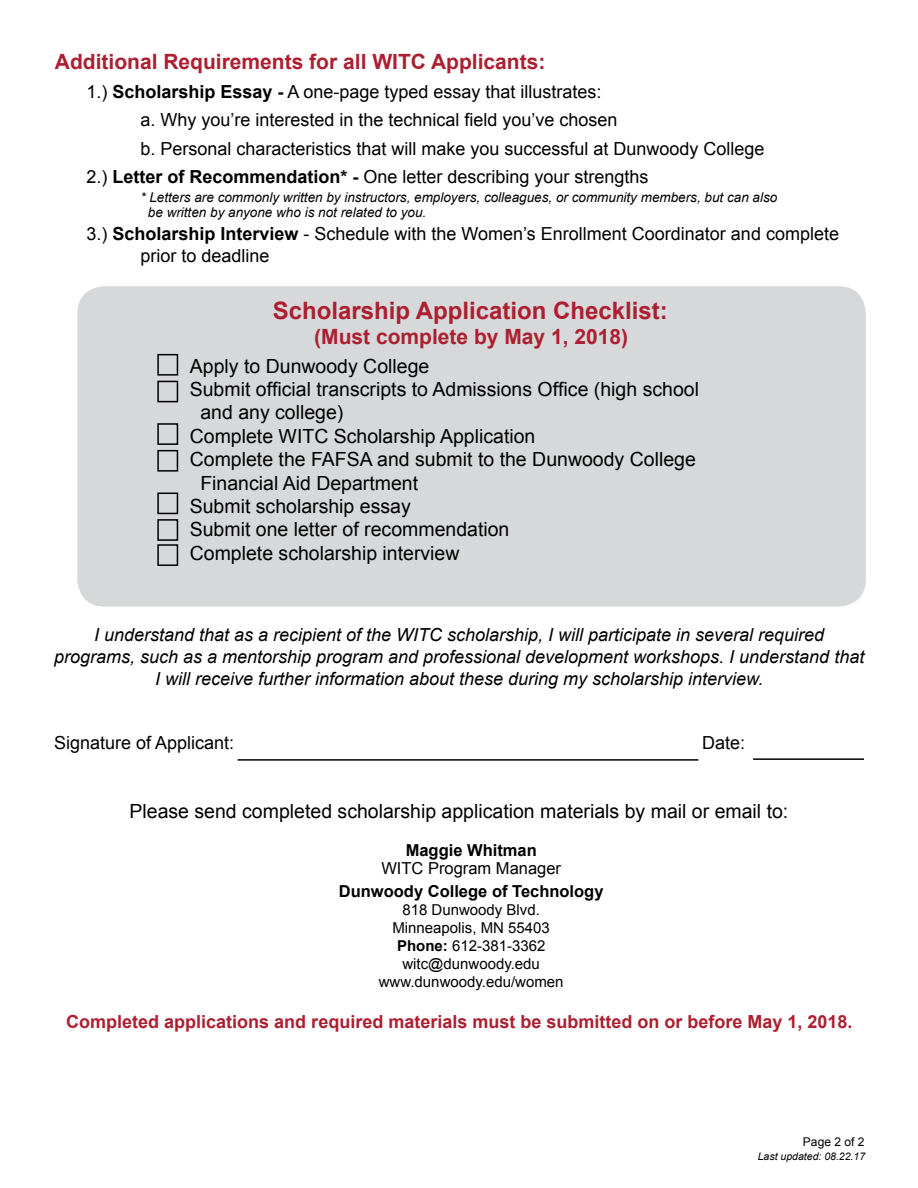
<style>
.page{position:relative;width:918px;height:1188px;background:#fff}
.page>*{position:absolute;margin:0;border:0;box-sizing:border-box;transform-origin:0 0}
.t1{font:700 24px "Arial";color:#ad1f30}
.t2{font:700 21px "Arial";color:#ad1f30}
.t3{font:19.5px "Arial";color:#000}
.t4{font:18px/21.6px "Arial";color:#000}
.t5{font:italic 18px/21.6px "Arial";color:#000;text-align:center}
.t6{font:700 18px "Arial";color:#ad1f30}
.t7{font:700 16.5px "Arial";color:#000}
.t8{font:16.5px "Arial";color:#000}
.t9{font:15px/18px "Arial";color:#000;text-align:center}
.t10{font:italic 13.5px/15px "Arial";color:#000}
.t11{font:12px "Arial";color:#000}
.t12{font:italic 10.5px "Arial";color:#000}
.s1{font-weight:700}
</style>
<div class="page">
<div style="left:77px;top:286px;width:789px;height:321px;background:#d6d8d9;border-radius:27px"></div>
<hr style="left:238px;top:759px;width:460px;height:2px;background:#000">
<hr style="left:753px;top:758px;width:111px;height:2px;background:#000">
<div style="left:157px;top:354px;width:21px;height:22px;border:2px solid #000"></div>
<div style="left:157px;top:381px;width:21px;height:21px;border:2px solid #000"></div>
<div style="left:157px;top:423px;width:21px;height:22px;border:2px solid #000"></div>
<div style="left:157px;top:450px;width:21px;height:22px;border:2px solid #000"></div>
<div style="left:157px;top:493px;width:21px;height:21px;border:2px solid #000"></div>
<div style="left:157px;top:519px;width:21px;height:22px;border:2px solid #000"></div>
<div style="left:157px;top:544px;width:21px;height:22px;border:2px solid #000"></div>
<p class="t2" style="left:55px;top:48px;width:492px">Additional Requirements for all WITC Applicants:</p>
<p class="t4" style="left:86px;top:81px;width:517px">1.) <span class="s1">Scholarship Essay -</span> A one-page typed essay that illustrates:</p>
<p class="t4" style="left:140px;top:109px;width:479px">a. Why you’re interested in the technical field you’ve chosen</p>
<p class="t4" style="left:140px;top:138px;width:626px">b. Personal characteristics that will make you successful at Dunwoody College</p>
<p class="t4" style="left:86px;top:166px;width:564px">2.) <span class="s1">Letter of Recommendation* -</span> One letter describing your strengths</p>
<p class="t10" style="left:148px;top:190px;width:631px;text-indent:-8px">* Letters are commonly written by instructors, employers, colleagues, or community members, but can also be written by anyone who is not related to you.</p>
<p class="t4" style="left:140px;top:223px;width:700px;text-indent:-54px">3.) <span class="s1">Scholarship Interview</span> - Schedule with the Women’s Enrollment Coordinator and complete prior to deadline</p>
<h1 class="t1" style="left:273px;top:294px;width:397px">Scholarship Application Checklist:</h1>
<p class="t2" style="left:314px;top:322px;width:315px">(Must complete by May 1, 2018)</p>
<p class="t3" style="left:190px;top:353px;width:241px">Apply to Dunwoody College</p>
<p class="t3" style="left:190px;top:376px;width:511px">Submit official transcripts to Admissions Office (high school</p>
<p class="t3" style="left:200px;top:400px;width:145px">and any college)</p>
<p class="t3" style="left:190px;top:423px;width:347px">Complete WITC Scholarship Application</p>
<p class="t3" style="left:190px;top:447px;width:508px">Complete the FAFSA and submit to the Dunwoody College</p>
<p class="t3" style="left:200px;top:470px;width:219px">Financial Aid Department</p>
<p class="t3" style="left:190px;top:493px;width:223px">Submit scholarship essay</p>
<p class="t3" style="left:190px;top:517px;width:321px">Submit one letter of recommendation</p>
<p class="t3" style="left:190px;top:540px;width:271px">Complete scholarship interview</p>
<p class="t5" style="left:54px;top:625px;width:812px">I understand that as a recipient of the WITC scholarship, I will participate in several required programs, such as a mentorship program and professional development workshops. I understand that<br>I will receive further information about these during my scholarship interview.</p>
<p class="t4" style="left:54px;top:732px;width:182px">Signature of Applicant:</p>
<p class="t4" style="left:702px;top:732px;width:45px">Date:</p>
<p class="t3" style="left:129px;top:799px;width:660px">Please send completed scholarship application materials by mail or email to:</p>
<p class="t7" style="left:406px;top:839px;width:133px">Maggie Whitman</p>
<p class="t8" style="left:381px;top:858px;width:181px">WITC Program Manager</p>
<p class="t7" style="left:339px;top:880px;width:266px">Dunwoody College of Technology</p>
<p class="t9" style="left:379px;top:901px;width:186px">818 Dunwoody Blvd.<br>Minneapolis, MN 55403<br><span class="s1">Phone:</span> 612-381-3362 witc@dunwoody.edu www.dunwoody.edu/women</p>
<p class="t6" style="left:66px;top:1010px;width:788px">Completed applications and required materials must be submitted on or before May 1, 2018.</p>
<p class="t11" style="left:803px;top:1134px;width:63px">Page 2 of 2</p>
<p class="t12" style="left:758px;top:1149px;width:109px">Last updated: 08.22.17</p>
</div>
